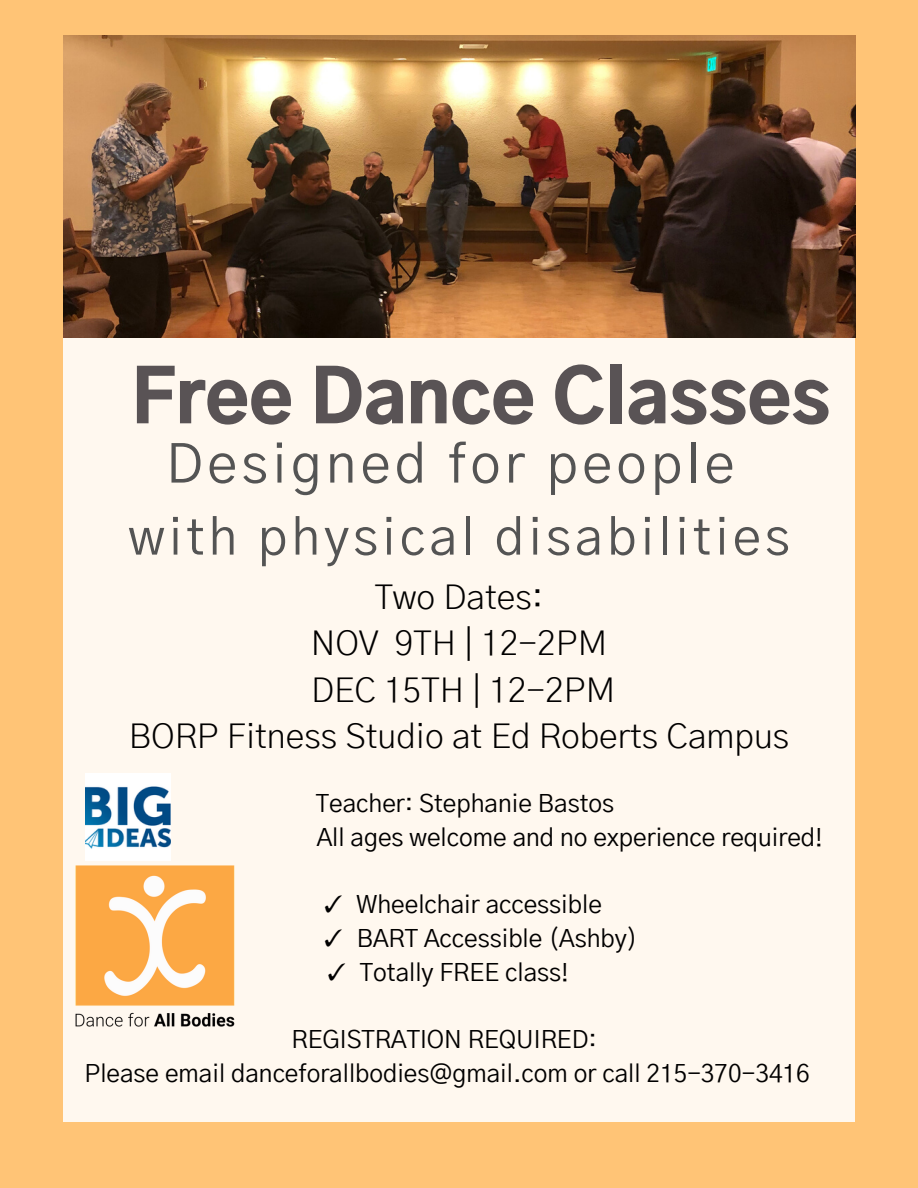
<style>
.page{position:relative;width:918px;height:1188px;background:#ffc476}
.page>*{position:absolute;margin:0;border:0;box-sizing:border-box;transform-origin:0 0}
.t1{font:900 72px "Gothic A1";color:#595355}
.t2{font:54px "Gothic A1";letter-spacing:.08em;color:#545454}
.t3{font:50.85px "Gothic A1";letter-spacing:.08em;color:#545454}
.t4{font:300 34.05px/46.3px "Gothic A1";color:#000;text-align:center}
.t5{font:24.6px/33.8px "Gothic A1";color:#000}
.t6{font:24.45px/33.8px "Gothic A1";color:#000;text-align:center}
</style>
<div class="page">
<div style="left:63px;top:35px;width:792px;height:1087px;background:#fff8ef"></div>
<img style="left:85px;top:773px;width:85px;height:70px">
<img style="left:63px;top:35px;width:792px;height:303px">
<img style="left:75px;top:843px;width:160px;height:184px">
<h1 class="t1" style="left:131px;top:366px;width:701px">Free Dance Classes</h1>
<h2 class="t2" style="left:166px;top:440px;width:570px">Designed for people</h2>
<h3 class="t3" style="left:128px;top:514px;width:663px">with physical disabilities</h3>
<h3 class="t4" style="left:129px;top:576px;width:662px">Two Dates:<br>NOV 9TH | 12-2PM<br>DEC 15TH | 12-2PM<br>BORP Fitness Studio at Ed Roberts Campus</h3>
<p class="t5" style="left:316px;top:788px;width:508px">Teacher: Stephanie Bastos<br>All ages welcome and no experience required!</p>
<p class="t5" style="left:322px;top:889px;width:281px">✓ Wheelchair accessible</p>
<p class="t5" style="left:322px;top:923px;width:317px">✓ BART Accessible (Ashby)</p>
<p class="t5" style="left:325px;top:956px;width:245px">✓ Totally FREE class!</p>
<p class="t6" style="left:85px;top:1024px;width:727px">REGISTRATION REQUIRED:<br>Please email danceforallbodies@gmail.com or call 215-370-3416</p>
</div>
